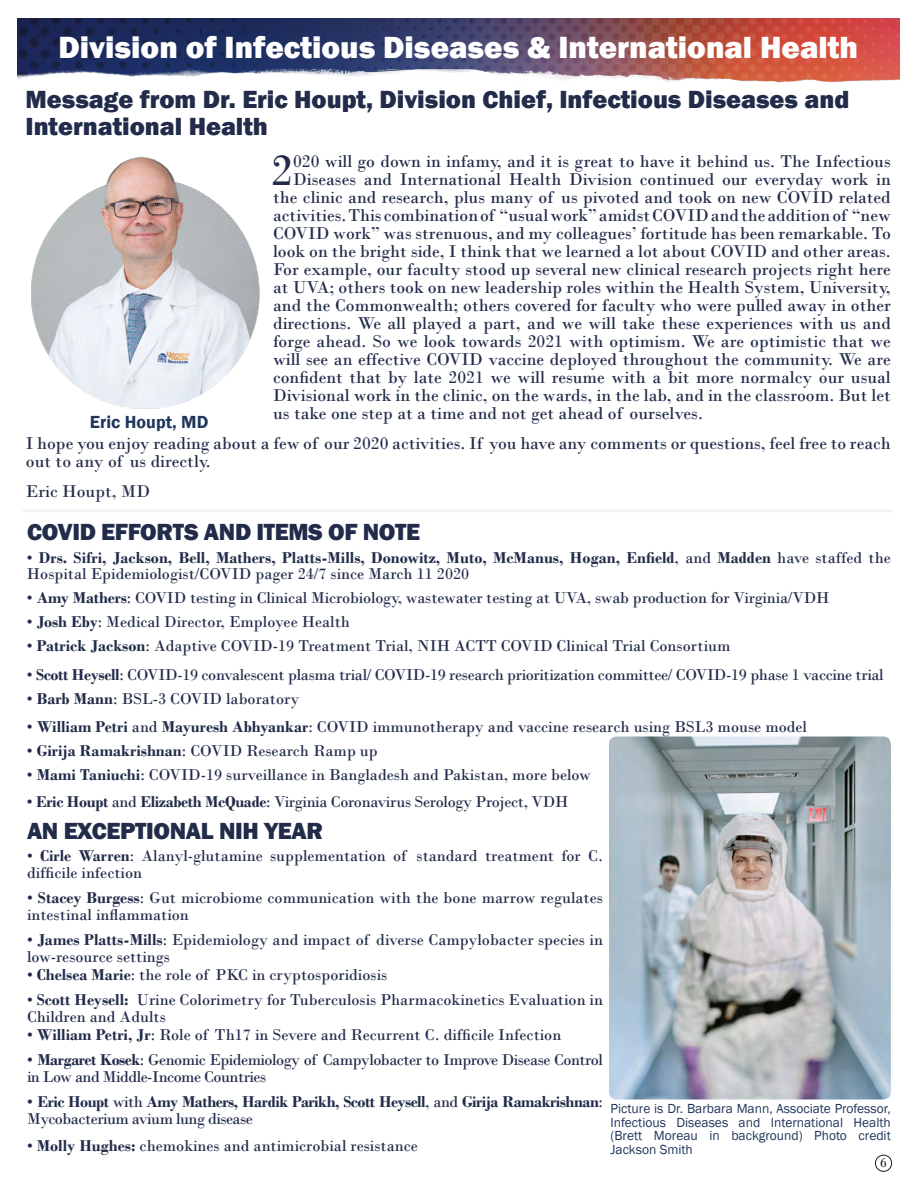
<style>
.page{position:relative;width:918px;height:1188px;background:#fff}
.page>*{position:absolute;margin:0;border:0;box-sizing:border-box;transform-origin:0 0}
.t1{font:45.45px "Bodoni";color:#222c4a}
.t2{font:800 31.5px "Franklin Gothic";color:#fff}
.t3{font:800 25.5px/27px "Franklin Gothic";color:#222c4a}
.t4{font:800 24px "Franklin Gothic";letter-spacing:-.015em;color:#222c4a}
.t5{font:18px/18px "Bodoni";color:#222c4a}
.t6{font:600 18px "Franklin Gothic";color:#20365c}
.t7{font:16.5px/16.5px "Bodoni";color:#222c4a}
.t8{font:16.5px "Bodoni";letter-spacing:-.02em;color:#222c4a}
.t9{font:700 16.5px/16.5px "Bodoni";color:#222c4a}
.t10{font:16.5px/16.5px "Bodoni";letter-spacing:-.03em;color:#222c4a}
.t11{font:700 16.5px/16.5px "Bodoni";letter-spacing:-.03em;color:#222c4a}
.t12{font:13.5px/13.5px "Franklin Gothic";color:#20365c;text-align:justify}
.t13{font:13.5px "Bodoni";color:#231f20}
.s1{font-weight:400}
.s2{font-weight:700}
</style>
<div class="page">
<img style="left:18px;top:18px;width:882px;height:65px">
<img style="left:31px;top:156px;width:229px;height:253px">
<img style="left:609px;top:736px;width:282px;height:364px">
<hr style="left:23px;top:509px;width:870px;height:3px;background:#f3f3f3">
<div style="left:875px;top:1155px;width:17px;height:17px;border:1px solid #231f20;border-radius:50%"></div>
<h2 class="t2" style="left:59px;top:27px;width:801px">Division of Infectious Diseases &amp; International Health</h2>
<h3 class="t3" style="left:26px;top:86px;width:825px">Message from Dr. Eric Houpt, Division Chief, Infectious Diseases and<br>International Health</h3>
<h1 class="t1" style="left:271px;top:143px;width:24px">2</h1>
<p class="t5" style="left:293px;top:152px;width:599px">020 will go down in infamy, and it is great to have it behind us. The Infectious</p>
<p class="t5" style="left:293px;top:170px;width:599px">Diseases and International Health Division continued our everyday work in</p>
<p class="t5" style="left:273px;top:188px;width:619px">the clinic and research, plus many of us pivoted and took on new COVID related</p>
<p class="t5" style="left:273px;top:206px;width:619px">activities. This combination of “usual work” amidst COVID and the addition of “new</p>
<p class="t5" style="left:273px;top:224px;width:619px">COVID work” was strenuous, and my colleagues’ fortitude has been remarkable. To</p>
<p class="t5" style="left:273px;top:242px;width:619px">look on the bright side, I think that we learned a lot about COVID and other areas.</p>
<p class="t5" style="left:273px;top:260px;width:619px">For example, our faculty stood up several new clinical research projects right here</p>
<p class="t5" style="left:273px;top:278px;width:619px">at UVA; others took on new leadership roles within the Health System, University,</p>
<p class="t5" style="left:273px;top:296px;width:619px">and the Commonwealth; others covered for faculty who were pulled away in other</p>
<p class="t5" style="left:273px;top:314px;width:619px">directions. We all played a part, and we will take these experiences with us and</p>
<p class="t5" style="left:273px;top:332px;width:619px">forge ahead. So we look towards 2021 with optimism. We are optimistic that we</p>
<p class="t5" style="left:273px;top:350px;width:619px">will see an effective COVID vaccine deployed throughout the community. We are</p>
<p class="t5" style="left:273px;top:368px;width:619px">confident that by late 2021 we will resume with a bit more normalcy our usual</p>
<p class="t5" style="left:273px;top:386px;width:619px">Divisional work in the clinic, on the wards, in the lab, and in the classroom. But let</p>
<p class="t5" style="left:273px;top:404px;width:431px">us take one step at a time and not get ahead of ourselves.</p>
<p class="t5" style="left:26px;top:434px;width:866px">I hope you enjoy reading about a few of our 2020 activities. If you have any comments or questions, feel free to reach out to any of us directly.</p>
<p class="t5" style="left:26px;top:482px;width:126px">Eric Houpt, MD</p>
<p class="t6" style="left:90px;top:411px;width:120px">Eric Houpt, MD</p>
<h3 class="t4" style="left:27px;top:516px;width:395px">COVID EFFORTS AND ITEMS OF NOTE</h3>
<p class="t9" style="left:27px;top:549px;width:865px"><span class="s1">•</span> Drs. Sifri, Jackson, Bell, Mathers, Platts-Mills, Donowitz, Muto, McManus, Hogan, Enfield<span class="s1">, and</span> Madden <span class="s1">have staffed the<br>Hospital Epidemiologist/COVID pager 24/7 since March 11 2020</span></p>
<p class="t7" style="left:27px;top:590px;width:804px">• <span class="s2">Amy Mathers</span>: COVID testing in Clinical Microbiology, wastewater testing at UVA, swab production for Virginia/VDH</p>
<p class="t7" style="left:27px;top:614px;width:325px">• <span class="s2">Josh Eby</span>: Medical Director, Employee Health</p>
<p class="t7" style="left:27px;top:638px;width:705px">• <span class="s2">Patrick Jackson</span>: Adaptive COVID-19 Treatment Trial, NIH ACTT COVID Clinical Trial Consortium</p>
<p class="t8" style="left:27px;top:665px;width:858px">• <span class="s2">Scott Heysell</span>: COVID-19 convalescent plasma trial/ COVID-19 research prioritization committee/ COVID-19 phase 1 vaccine trial</p>
<p class="t7" style="left:27px;top:690px;width:274px">• <span class="s2">Barb Mann</span>: BSL-3 COVID laboratory</p>
<p class="t7" style="left:27px;top:719px;width:782px">• <span class="s2">William Petri</span> and <span class="s2">Mayuresh Abhyankar</span>: COVID immunotherapy and vaccine research using BSL3 mouse model</p>
<p class="t7" style="left:27px;top:743px;width:352px">• <span class="s2">Girija Ramakrishnan</span>: COVID Research Ramp up</p>
<p class="t7" style="left:27px;top:767px;width:565px">• <span class="s2">Mami Taniuchi</span>: COVID-19 surveillance in Bangladesh and Pakistan, more below</p>
<p class="t8" style="left:27px;top:792px;width:543px">• <span class="s2">Eric Houpt</span> and <span class="s2">Elizabeth McQuade</span>: Virginia Coronavirus Serology Project, VDH</p>
<h3 class="t4" style="left:27px;top:816px;width:298px">AN EXCEPTIONAL NIH YEAR</h3>
<p class="t7" style="left:27px;top:848px;width:578px">• <span class="s2">Cirle Warren</span>: Alanyl-glutamine supplementation of standard treatment for C. difficile infection</p>
<p class="t7" style="left:27px;top:890px;width:578px">• <span class="s2">Stacey Burgess</span>: Gut microbiome communication with the bone marrow regulates intestinal inflammation</p>
<p class="t7" style="left:27px;top:932px;width:578px">• <span class="s2">James Platts-Mills</span>: Epidemiology and impact of diverse Campylobacter species in low-resource settings</p>
<p class="t7" style="left:27px;top:966px;width:362px">• <span class="s2">Chelsea Marie</span>: the role of PKC in cryptosporidiosis</p>
<p class="t7" style="left:27px;top:992px;width:577px">• <span class="s2">Scott Heysell:</span> Urine Colorimetry for Tuberculosis Pharmacokinetics Evaluation in<br>Children and Adults</p>
<p class="t7" style="left:27px;top:1026px;width:536px">• <span class="s2">William Petri, Jr</span>: Role of Th17 in Severe and Recurrent C. difficile Infection</p>
<p class="t10" style="left:27px;top:1052px;width:577px">• <span class="s2">Margaret Kosek</span>: Genomic Epidemiology of Campylobacter to Improve Disease Control in Low and Middle-Income Countries</p>
<p class="t11" style="left:27px;top:1094px;width:577px"><span class="s1">•</span> Eric Houpt <span class="s1">with</span> Amy Mathers, Hardik Parikh, Scott Heysell<span class="s1">, and</span> Girija Ramakrishnan<span class="s1">:<br>Mycobacterium avium lung disease</span></p>
<p class="t7" style="left:27px;top:1137px;width:392px">• <span class="s2">Molly Hughes:</span> chemokines and antimicrobial resistance</p>
<p class="t12" style="left:610px;top:1102px;width:282px">Picture is Dr. Barbara Mann, Associate Professor, Infectious Diseases and International Health (Brett Moreau in background) Photo credit Jackson Smith</p>
<p class="t13" style="left:880px;top:1155px;width:8px">6</p>
</div>
